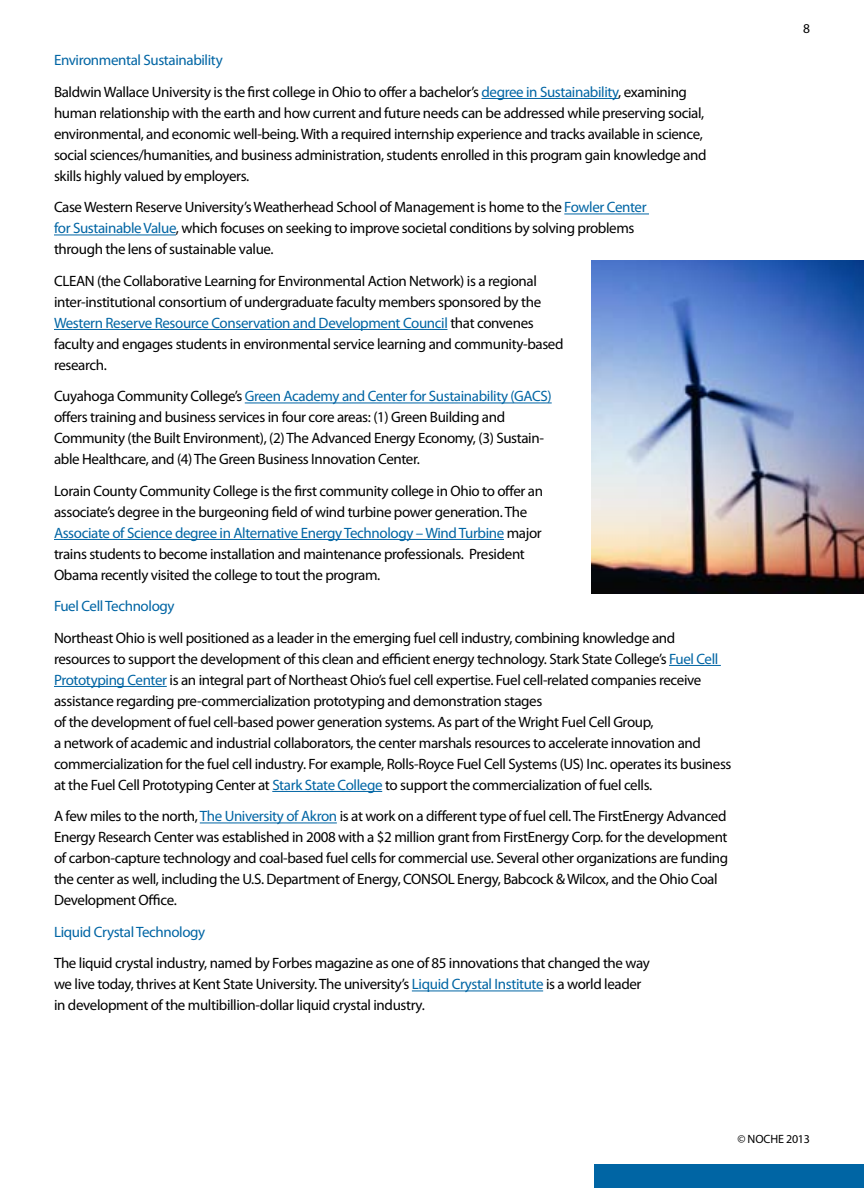
<style>
.page{position:relative;width:864px;height:1188px;background:#fff}
.page>*{position:absolute;margin:0;border:0;box-sizing:border-box;transform-origin:0 0}
.t1{font:15px/21px "Myriad Pro";letter-spacing:-.025em;color:#000}
.t2{font:15px "Myriad Pro";letter-spacing:-.025em;color:#0065a4}
.t3{font:13.5px "Myriad Pro";color:#000}
.t4{font:12px "Myriad Pro";letter-spacing:-.025em;color:#000}
.s1{color:#0065a4}
</style>
<div class="page">
<img style="left:591px;top:260px;width:273px;height:334px">
<hr style="left:482px;top:98px;width:136px;height:1px;background:#0065a4">
<hr style="left:564px;top:214px;width:85px;height:1px;background:#0065a4">
<hr style="left:54px;top:235px;width:122px;height:1px;background:#0065a4">
<hr style="left:54px;top:329px;width:394px;height:1px;background:#0065a4">
<hr style="left:245px;top:403px;width:307px;height:1px;background:#0065a4">
<hr style="left:54px;top:539px;width:450px;height:1px;background:#0065a4">
<hr style="left:669px;top:665px;width:52px;height:1px;background:#0065a4">
<hr style="left:54px;top:686px;width:113px;height:1px;background:#0065a4">
<hr style="left:272px;top:791px;width:110px;height:1px;background:#0065a4">
<hr style="left:200px;top:823px;width:137px;height:1px;background:#0065a4">
<hr style="left:412px;top:991px;width:131px;height:1px;background:#0065a4">
<div style="left:594px;top:1164px;width:270px;height:24px;background:#0065a4"></div>
<p class="t1" style="left:54px;top:44px;width:635px;line-height:31.5px"><span class="s1">Environmental Sustainability<br></span>Baldwin Wallace University is the first college in Ohio to offer a bachelor’s <span class="s1">degree in Sustainability</span>, examining</p>
<p class="t1" style="left:54px;top:102px;width:654px">human relationship with the earth and how current and future needs can be addressed while preserving social, environmental, and economic well-being. With a required internship experience and tracks available in science, social sciences/humanities, and business administration, students enrolled in this program gain knowledge and skills highly valued by employers.</p>
<p class="t1" style="left:54px;top:197px;width:594px">Case Western Reserve University’s Weatherhead School of Management is home to the <span class="s1">Fowler Center for Sustainable Value</span>, which focuses on seeking to improve societal conditions by solving problems through the lens of sustainable value.</p>
<p class="t1" style="left:54px;top:270px;width:17px">CLEAN</p>
<p class="t1" style="left:54px;top:270px;width:511px;text-indent:43px">(the Collaborative Learning for Environmental Action Network) is a regional inter-institutional consortium of undergraduate faculty members sponsored by the <span class="s1">Western Reserve Resource Conservation and Development Council</span> that convenes faculty and engages students in environmental service learning and community-based research.</p>
<p class="t1" style="left:54px;top:386px;width:499px">Cuyahoga Community College’s <span class="s1">Green Academy and Center for Sustainability (GACS) </span>offers training and business services in four core areas: (1) Green Building and Community (the Built Environment), (2) The Advanced Energy Economy, (3) Sustain&shy;able Healthcare, and (4) The Green Business I nnovation Center.</p>
<p class="t1" style="left:54px;top:480px;width:491px">Lorain County Community College is the first community college in Ohio to offer an associate’s degree in the burgeoning field of wind turbine power generation. The <span class="s1">Associate of Science degree in Alternative Energy Technology – Wind Turbine</span> major trains students to become installation and maintenance professionals. President Obama recently visited the college to tout the program.</p>
<p class="t2" style="left:54px;top:597px;width:122px">Fuel Cell Technology</p>
<p class="t1" style="left:54px;top:627px;width:679px">Northeast Ohio is well positioned as a leader in the emerging fuel cell industry, combining knowledge and resources to support the development of this clean and efficient energy technology. Stark State College’s <span class="s1">Fuel Cell Prototyping Center</span> is an integral part of Northeast Ohio’s fuel cell expertise. Fuel cell-related companies receive assistance regarding pre-commercialization prototyping and demonstration stages<br>of the development of fuel cell-based power generation systems. As part of the Wright Fuel Cell Group,<br>a network of academic and industrial collaborators, the center marshals resources to accelerate innovation and commercialization for the fuel cell industry. For example, Rolls-Royce Fuel Cell Systems (US) I nc. operates its business at the Fuel Cell Prototyping Center at <span class="s1">Stark State College</span> to support the commercialization of fuel cells.</p>
<p class="t1" style="left:54px;top:806px;width:676px;text-align:justify">A few miles to the north, <span class="s1">The University of Akron</span> is at work on a different type of fuel cell. The FirstEnergy Advanced Energy Research Center was established in 2008 with a $2 million grant from FirstEnergy Corp. for the development of carbon-capture technology and coal-based fuel cells for commercial use. Several other organizations are funding the center as well, including the U.S. Department of Energy, CONSOL</p>
<p class="t1" style="left:457px;top:869px;width:262px">Energy, Babcock &amp; Wilcox, and the Ohio Coal</p>
<p class="t1" style="left:54px;top:890px;width:124px">Development Office.</p>
<p class="t2" style="left:54px;top:923px;width:153px">Liquid Crystal Technology</p>
<p class="t1" style="left:54px;top:953px;width:597px">The liquid crystal industry, named by Forbes magazine as one of 85 innovations that changed the way we live today, thrives at Kent State University. The university’s <span class="s1">Liquid Crystal I nstitute</span> is a world leader in development of the multibillion-dollar liquid crystal industry.</p>
<p class="t3" style="left:803px;top:20px;width:8px">8</p>
<p class="t4" style="left:737px;top:1132px;width:74px">© NOCHE 2013</p>
</div>
